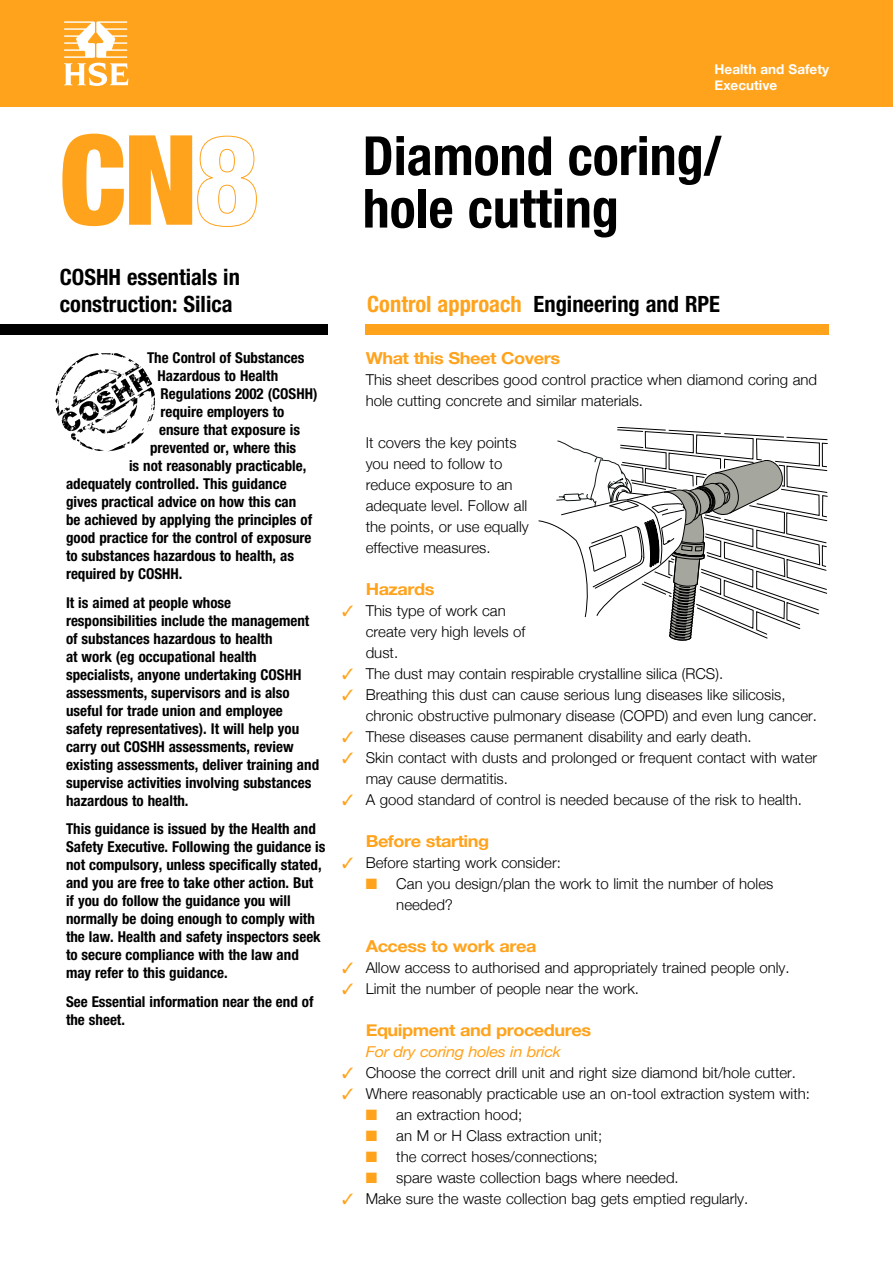
<style>
.page{position:relative;width:893px;height:1263px;background:#fff}
.page>*{position:absolute;margin:0;border:0;box-sizing:border-box;transform-origin:0 0}
.t1{font:900 condensed 125.1px "Helvetica Neue";color:#ffa31d}
.t2{font:700 condensed 54px/52.5px "Helvetica Neue LT";color:#000}
._4_body_text{font:700 condensed 22.5px/27px "Helvetica Neue LT";color:#000}
._5_subhead{font:700 16.5px "Helvetica Neue";letter-spacing:-.025em;color:#ffa31d;scale:1.1 1}
._4_body_text-2{font:300 15px/21px "Helvetica Neue";color:#000}
._1_intro_para{font:700 condensed 15px/18px "Helvetica Neue LT";color:#000}
._5a_subhead{font:italic 15px "Helvetica Neue";letter-spacing:-.025em;color:#ffa31d;scale:1.1 1}
.t3{font:700 13.5px/16.5px "Helvetica Neue";color:#fff}
.s1{color:#ffa31d}
</style>
<div class="page">
<div style="left:0;top:0;width:893px;height:106px;background:#ffa31d"></div>
<svg style="left:64px;top:21px;width:64px;height:65px"></svg>
<div style="left:366px;top:324px;width:463px;height:10px;background:#ffa31d"></div>
<div style="left:0;top:324px;width:327px;height:10px;background:#000"></div>
<img style="left:55px;top:353px;width:101px;height:99px">
<svg style="left:197px;top:135px;width:60px;height:92px"></svg>
<svg style="left:539px;top:427px;width:289px;height:213px"></svg>
<p class="t1" style="left:60px;top:77px;width:140px">CN</p>
<p class="_4_body_text" style="left:60px;top:263px;width:182px">COSHH essentials in construction: Silica</p>
<p class="_1_intro_para" style="left:147px;top:349px;width:159px">The Control of Substances</p>
<p class="_1_intro_para" style="left:158px;top:367px;width:122px">Hazardous to Health</p>
<p class="_1_intro_para" style="left:161px;top:385px;width:158px">Regulations 2002 (COSHH)</p>
<p class="_1_intro_para" style="left:161px;top:403px;width:125px">require employers to</p>
<p class="_1_intro_para" style="left:159px;top:421px;width:142px">ensure that exposure is</p>
<p class="_1_intro_para" style="left:150px;top:439px;width:148px">prevented or, where this</p>
<p class="_1_intro_para" style="left:129px;top:457px;width:179px">is not reasonably practicable,</p>
<p class="_1_intro_para" style="left:66px;top:475px;width:222px">adequately controlled. This guidance</p>
<p class="_1_intro_para" style="left:66px;top:493px;width:232px">gives practical advice on how this can</p>
<p class="_1_intro_para" style="left:66px;top:511px;width:248px">be achieved by applying the principles of</p>
<p class="_1_intro_para" style="left:66px;top:529px;width:247px">good practice for the control of exposure</p>
<p class="_1_intro_para" style="left:66px;top:547px;width:229px">to substances hazardous to health, as</p>
<p class="_1_intro_para" style="left:66px;top:565px;width:118px">required by COSHH.</p>
<p class="_1_intro_para" style="left:66px;top:593px;width:255px">It is aimed at people whose responsibilities include the management of substances hazardous to health<br>at work (eg occupational health specialists, anyone undertaking COSHH assessments, supervisors and is also useful for trade union and employee safety representatives). It will help you carry out COSHH assessments, review existing assessments, deliver training and supervise activities involving substances hazardous to health.</p>
<p class="_1_intro_para" style="left:66px;top:820px;width:261px">This guidance is issued by the Health and Safety Executive. Following the guidance is not compulsory, unless specifically stated, and you are free to take other action. But<br>if you do follow the guidance you will normally be doing enough to comply with the law. Health and safety inspectors seek to secure compliance with the law and may refer to this guidance.</p>
<p class="_1_intro_para" style="left:66px;top:992px;width:249px">See Essential information near the end of the sheet.</p>
<p class="t3" style="left:715px;top:61px;width:116px">Health and Safety<br>Executive</p>
<p class="t2" style="left:363px;top:129px;width:360px">Diamond coring/ hole cutting</p>
<p class="_4_body_text" style="left:367px;top:290px;width:354px"><span class="s1">Control approach</span> Engineering and RPE</p>
<p class="_5_subhead" style="left:366px;top:345px;width:178px">What this Sheet Covers</p>
<p class="_4_body_text-2" style="left:366px;top:368px;width:453px">This sheet describes good control practice when diamond coring and hole cutting concrete and similar materials.</p>
<p class="_4_body_text-2" style="left:366px;top:431px;width:165px">It covers the key points you need to follow to reduce exposure to an adequate level. Follow all the points, or use equally effective measures.</p>
<p class="_5_subhead" style="left:366px;top:576px;width:64px">Hazards</p>
<p class="_4_body_text-2" style="left:366px;top:599px;width:161px;text-indent:-23px"><span class="s1">✓</span> This type of work can create very high levels of dust.</p>
<p class="_4_body_text-2" style="left:342px;top:662px;width:382px"><span class="s1">✓</span> The dust may contain respirable crystalline silica (RCS).</p>
<p class="_4_body_text-2" style="left:366px;top:683px;width:453px;text-indent:-23px"><span class="s1">✓</span> Breathing this dust can cause serious lung diseases like silicosis, chronic obstructive pulmonary disease (COPD) and even lung cancer.</p>
<p class="_4_body_text-2" style="left:342px;top:725px;width:411px"><span class="s1">✓</span> These diseases cause permanent disability and early death.</p>
<p class="_4_body_text-2" style="left:366px;top:746px;width:453px;text-indent:-23px"><span class="s1">✓</span> Skin contact with dusts and prolonged or frequent contact with water may cause dermatitis.</p>
<p class="_4_body_text-2" style="left:342px;top:788px;width:461px"><span class="s1">✓</span> A good standard of control is needed because of the risk to health.</p>
<p class="_5_subhead" style="left:366px;top:828px;width:114px">Before starting</p>
<p class="_4_body_text-2" style="left:342px;top:851px;width:220px"><span class="s1">✓</span> Before starting work consider:</p>
<p class="_4_body_text-2" style="left:396px;top:872px;width:379px;text-indent:-31px"><span class="s1">■</span> Can you design/plan the work to limit the number of holes needed?</p>
<p class="_5_subhead" style="left:366px;top:933px;width:157px">Access to work area</p>
<p class="_4_body_text-2" style="left:342px;top:956px;width:449px"><span class="s1">✓</span> Allow access to authorised and appropriately trained people only.</p>
<p class="_4_body_text-2" style="left:342px;top:977px;width:298px"><span class="s1">✓</span> Limit the number of people near the work.</p>
<p class="_5_subhead" style="left:366px;top:1017px;width:206px">Equipment and procedures</p>
<p class="_5a_subhead" style="left:366px;top:1041px;width:179px">For dry coring holes in brick</p>
<p class="_4_body_text-2" style="left:342px;top:1061px;width:455px"><span class="s1">✓</span> Choose the correct drill unit and right size diamond bit/hole cutter.</p>
<p class="_4_body_text-2" style="left:342px;top:1082px;width:469px"><span class="s1">✓</span> Where reasonably practicable use an on-tool extraction system with:</p>
<p class="_4_body_text-2" style="left:366px;top:1103px;width:158px"><span class="s1">■</span> an extraction hood;</p>
<p class="_4_body_text-2" style="left:366px;top:1124px;width:238px"><span class="s1">■</span> an M or H Class extraction unit;</p>
<p class="_4_body_text-2" style="left:366px;top:1145px;width:234px"><span class="s1">■</span> the correct hoses/connections;</p>
<p class="_4_body_text-2" style="left:366px;top:1166px;width:315px"><span class="s1">■</span> spare waste collection bags where needed.</p>
<p class="_4_body_text-2" style="left:342px;top:1187px;width:408px"><span class="s1">✓</span> Make sure the waste collection bag gets emptied regularly.</p>
</div>
